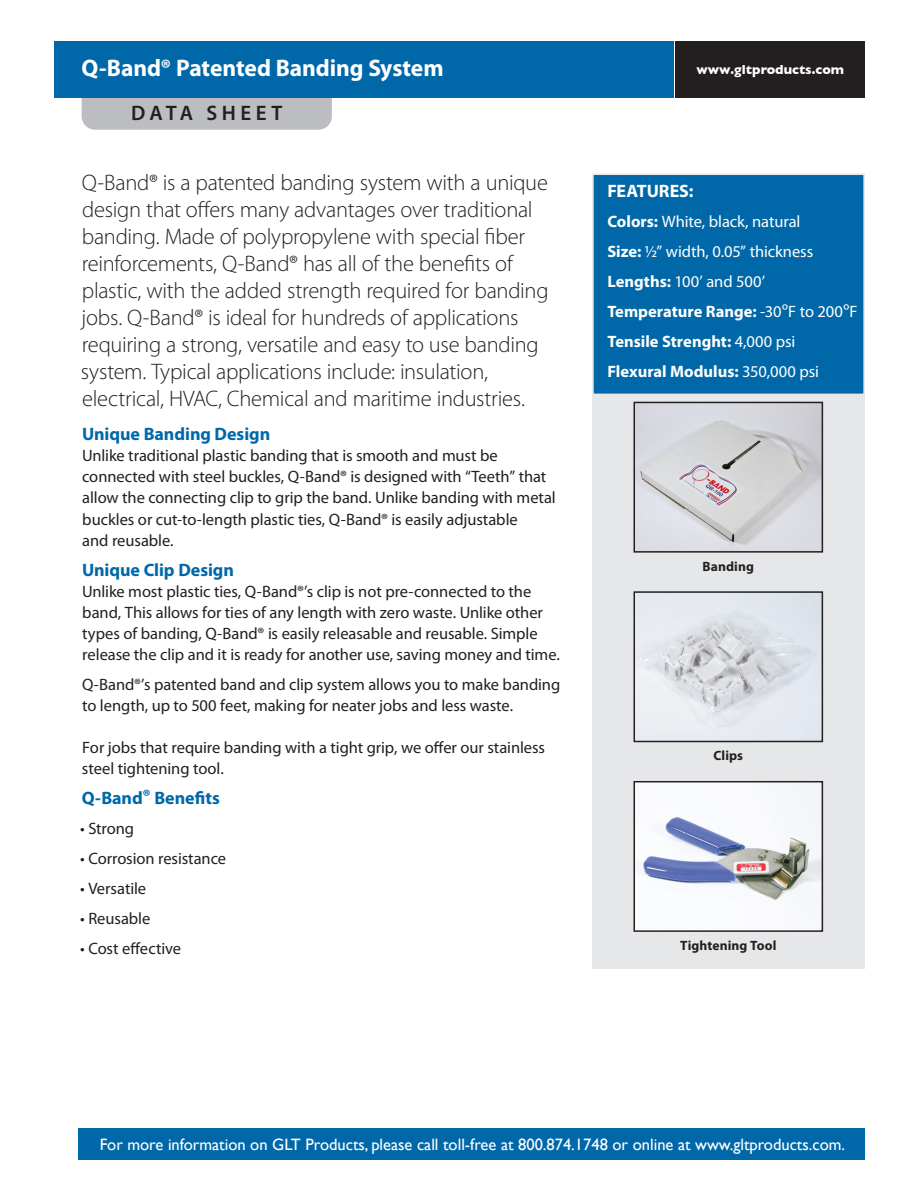
<style>
.page{position:relative;width:918px;height:1189px;background:#fff}
.page>*{position:absolute;margin:0;border:0;box-sizing:border-box;transform-origin:0 0}
.t1{font:700 24px "Myriad Pro";letter-spacing:-.005em;color:#fff}
.t2{font:300 22.5px/27px "Myriad Pro";letter-spacing:-.01em;color:#231f20}
.t3{font:600 21px "Myriad Pro";letter-spacing:.21em;color:#231f20}
.t4{font:700 18px "Myriad Pro";letter-spacing:-.005em;color:#0068a9}
.t5{font:700 18px "Myriad Pro";color:#fff}
.t6{font:16.5px/21px "Myriad Pro";letter-spacing:-.005em;color:#231f20}
.t7{font:16.5px/30px "Myriad Pro";letter-spacing:-.005em;color:#fff}
.t8{font:16.5px "Gill Sans";color:#fff}
.t9{font:700 13.5px "Myriad Pro";letter-spacing:.005em;color:#231f20}
.t10{font:700 13.35px "Gill Sans";color:#fff}
.s1{font-weight:700}
</style>
<div class="page">
<div style="left:82px;top:97px;width:250px;height:33px;background:#bcbdc0"></div>
<div style="left:55px;top:41px;width:619px;height:56px;background:#0068a9"></div>
<div style="left:676px;top:41px;width:189px;height:56px;background:#231f20"></div>
<div style="left:592px;top:393px;width:273px;height:575px;background:#e6e7e9"></div>
<div style="left:592px;top:173px;width:273px;height:222px;background:#0068a9;border:2px solid #e6e7e9"></div>
<img style="left:636px;top:404px;width:184px;height:145px">
<div style="left:633px;top:401px;width:190px;height:151px;border:2px solid #231f20"></div>
<img style="left:636px;top:594px;width:184px;height:139px">
<div style="left:633px;top:591px;width:190px;height:151px;border:2px solid #231f20"></div>
<img style="left:636px;top:783px;width:184px;height:145px">
<div style="left:633px;top:780px;width:190px;height:151px;border:2px solid #231f20"></div>
<div style="left:78px;top:1127px;width:787px;height:32px;background:#0068a9"></div>
<h1 class="t1" style="left:82px;top:52px;width:363px">Q-Band® Patented Banding System</h1>
<p class="t10" style="left:696px;top:62px;width:149px">www.gltproducts.com</p>
<p class="t3" style="left:131px;top:99px;width:153px">DATA SHEET</p>
<p class="t2" style="left:81px;top:168px;width:469px">Q-Band® is a patented banding system with a unique design that offers many advantages over traditional banding. Made of polypropylene with special fiber reinforcements, Q-Band® has all of the benefits of plastic, with the added strength required for banding jobs. Q-Band® is ideal for hundreds of applications requiring a strong, versatile and easy to use banding system. Typical applications include: insulation, electrical, HVAC, Chemical and maritime industries.</p>
<p class="t4" style="left:82px;top:422px;width:190px">Unique Banding Design</p>
<p class="t6" style="left:82px;top:445px;width:475px">Unlike traditional plastic banding that is smooth and must be connected with steel buckles, Q-Band® is designed with “Teeth” that allow the connecting clip to grip the band. Unlike banding with metal buckles or cut-to-length plastic ties, Q-Band® is easily adjustable<br>and reusable.</p>
<p class="t4" style="left:82px;top:557px;width:153px">Unique Clip Design</p>
<p class="t6" style="left:82px;top:580px;width:479px">Unlike most plastic ties, Q-Band®’s clip is not pre-connected to the band, This allows for ties of any length with zero waste. Unlike other types of banding, Q-Band® is easily releasable and reusable. Simple release the clip and it is ready for another use, saving money and time.</p>
<p class="t6" style="left:82px;top:673px;width:480px">Q-Band®’s patented band and clip system allows you to make banding to length, up to 500 feet, making for neater jobs and less waste.</p>
<p class="t6" style="left:82px;top:736px;width:465px">For jobs that require banding with a tight grip, we offer our stainless steel tightening tool.</p>
<p class="t4" style="left:82px;top:785px;width:139px">Q-Band® Benefits</p>
<p class="t6" style="left:80px;top:817px;width:55px">• Strong</p>
<p class="t6" style="left:80px;top:847px;width:147px">• Corrosion resistance</p>
<p class="t6" style="left:80px;top:877px;width:67px">• Versatile</p>
<p class="t6" style="left:80px;top:907px;width:72px">• Reusable</p>
<p class="t6" style="left:80px;top:937px;width:102px">• Cost effective</p>
<p class="t5" style="left:607px;top:179px;width:88px">FEATURES:</p>
<p class="t7" style="left:607px;top:206px;width:252px"><span class="s1">Colors:</span> White, black, natural<br><span class="s1">Size:</span> 1/2” width, 0.05” thickness<br><span class="s1">Lengths:</span> 100’ and 500’<br><span class="s1">Temperature Range:</span> -30ºF to 200ºF<br><span class="s1">Tensile Strenght:</span> 4,000 psi<br><span class="s1">Flexural Modulus:</span> 350,000 psi</p>
<p class="t9" style="left:702px;top:557px;width:53px">Banding</p>
<p class="t9" style="left:713px;top:746px;width:31px">Clips</p>
<p class="t9" style="left:680px;top:936px;width:98px">Tightening Tool</p>
<p class="t8" style="left:100px;top:1134px;width:747px">For more information on GLT Products, please call toll-free at 800.874.1748 or online at www.gltproducts.com.</p>
</div>
